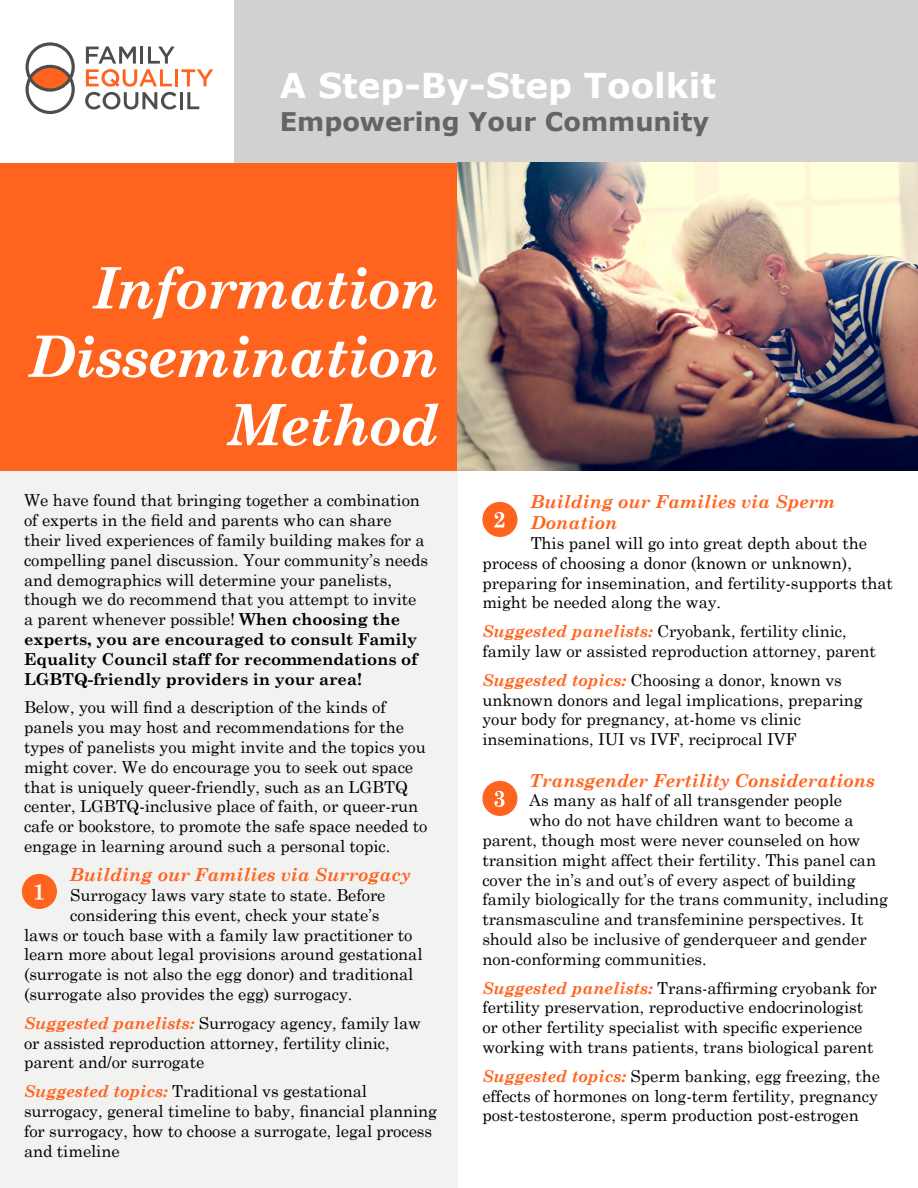
<style>
.page{position:relative;width:918px;height:1188px;background:#fff}
.page>*{position:absolute;margin:0;border:0;box-sizing:border-box;transform-origin:0 0}
.t1{font:italic 700 57px/68.4px "Century Schoolbook";letter-spacing:-.02em;color:#fff;text-align:right}
.t2{font:700 34.2px "Verdana";color:#fff}
.t3{font:700 25.65px "Verdana";color:#636466}
.t4{font:italic 700 18px/21.6px "Century Schoolbook";color:#ff641f}
.t5{font:16.5px/19.8px "Century Schoolbook";letter-spacing:-.005em;color:#000}
.s1{font-weight:700}
.s2{font-weight:700;font-style:italic;color:#ff641f}
</style>
<div class="page">
<div style="left:0;top:470px;width:457px;height:718px;background:#f2f2f1"></div>
<div style="left:0;top:163px;width:457px;height:307px;background:#ff641f"></div>
<div style="left:234px;top:0;width:684px;height:163px;background:#d3d1cf"></div>
<img style="left:457px;top:163px;width:461px;height:307px">
<div style="left:482px;top:502px;width:35px;height:35px;background:#ff641f;border-radius:50%"></div>
<div style="left:22px;top:874px;width:35px;height:35px;background:#ff641f;border-radius:50%"></div>
<svg style="left:494px;top:512px;width:11px;height:15px"></svg>
<svg style="left:35px;top:884px;width:9px;height:16px"></svg>
<div style="left:482px;top:781px;width:35px;height:35px;background:#ff641f;border-radius:50%"></div>
<svg style="left:494px;top:791px;width:11px;height:16px"></svg>
<svg style="left:26px;top:42px;width:49px;height:72px"></svg>
<svg style="left:85px;top:46px;width:128px;height:64px"></svg>
<h2 class="t2" style="left:280px;top:62px;width:438px">A Step-By-Step Toolkit</h2>
<h3 class="t3" style="left:280px;top:104px;width:431px">Empowering Your Community</h3>
<h1 class="t1" style="left:28px;top:252px;width:412px">Information<br>Dissemination<br>Method</h1>
<p class="t5" style="left:24px;top:490px;width:406px">We have found that bringing together a combination of experts in the field and parents who can share their lived experiences of family building makes for a compelling panel discussion. Your community’s needs and demographics will determine your panelists, though we do recommend that you attempt to invite a parent whenever possible! <span class="s1">When choosing the experts, you are encouraged to consult Family Equality Council staff for recommendations of LGBTQ-friendly providers in your area!</span></p>
<p class="t5" style="left:24px;top:697px;width:405px">Below, you will find a description of the kinds of panels you may host and recommendations for the types of panelists you might invite and the topics you might cover. We do encourage you to seek out space that is uniquely queer-friendly, such as an LGBTQ center, LGBTQ-inclusive place of faith, or queer-run cafe or bookstore, to promote the safe space needed to engage in learning around such a personal topic.</p>
<p class="t4" style="left:70px;top:863px;width:342px">Building our Families via Surrogacy</p>
<p class="t5" style="left:70px;top:885px;width:317px">Surrogacy laws vary state to state. Before</p>
<p class="t5" style="left:70px;top:904px;width:311px">considering this event, check your state’s</p>
<p class="t5" style="left:24px;top:924px;width:390px">laws or touch base with a family law practitioner to</p>
<p class="t5" style="left:24px;top:944px;width:400px">learn more about legal provisions around gestational</p>
<p class="t5" style="left:24px;top:964px;width:391px">(surrogate is not also the egg donor) and traditional</p>
<p class="t5" style="left:24px;top:984px;width:330px">(surrogate also provides the egg) surrogacy.</p>
<p class="t5" style="left:24px;top:1012px;width:398px"><span class="s2">Suggested panelists:</span> Surrogacy agency, family law or assisted reproduction attorney, fertility clinic, parent and/or surrogate</p>
<p class="t5" style="left:24px;top:1081px;width:415px"><span class="s2">Suggested topics:</span> Traditional vs gestational surrogacy, general timeline to baby, financial planning for surrogacy, how to choose a surrogate, legal process and timeline</p>
<p class="t4" style="left:531px;top:490px;width:306px">Building our Families via Sperm<br>Donation</p>
<p class="t5" style="left:482px;top:533px;width:412px;text-indent:48px">This panel will go into great depth about the process of choosing a donor (known or unknown), preparing for insemination, and fertility-supports that might be needed along the way.</p>
<p class="t5" style="left:482px;top:621px;width:395px"><span class="s2">Suggested panelists:</span> Cryobank, fertility clinic, family law or assisted reproduction attorney, parent</p>
<p class="t5" style="left:482px;top:669px;width:382px"><span class="s2">Suggested topics:</span> Choosing a donor, known vs unknown donors and legal implications, preparing your body for pregnancy, at-home vs clinic inseminations, IUI vs IVF, reciprocal IVF</p>
<p class="t4" style="left:529px;top:769px;width:347px">Transgender Fertility Considerations</p>
<p class="t5" style="left:529px;top:790px;width:314px">As many as half of all transgender people</p>
<p class="t5" style="left:529px;top:810px;width:326px">who do not have children want to become a</p>
<p class="t5" style="left:482px;top:830px;width:379px">parent, though most were never counseled on how</p>
<p class="t5" style="left:482px;top:849px;width:395px">transition might affect their fertility. This panel can</p>
<p class="t5" style="left:482px;top:869px;width:375px">cover the in’s and out’s of every aspect of building</p>
<p class="t5" style="left:482px;top:889px;width:407px">family biologically for the trans community, including</p>
<p class="t5" style="left:482px;top:909px;width:383px">transmasculine and transfeminine perspectives. It</p>
<p class="t5" style="left:482px;top:929px;width:386px">should also be inclusive of genderqueer and gender</p>
<p class="t5" style="left:482px;top:948px;width:226px">non-conforming communities.</p>
<p class="t5" style="left:482px;top:977px;width:396px"><span class="s2">Suggested panelists:</span> Trans-affirming cryobank for fertility preservation, reproductive endocrinologist or other fertility specialist with specific experience working with trans patients, trans biological parent</p>
<p class="t5" style="left:482px;top:1065px;width:399px"><span class="s2">Suggested topics:</span> Sperm banking, egg freezing, the effects of hormones on long-term fertility, pregnancy post-testosterone, sperm production post-estrogen</p>
</div>
